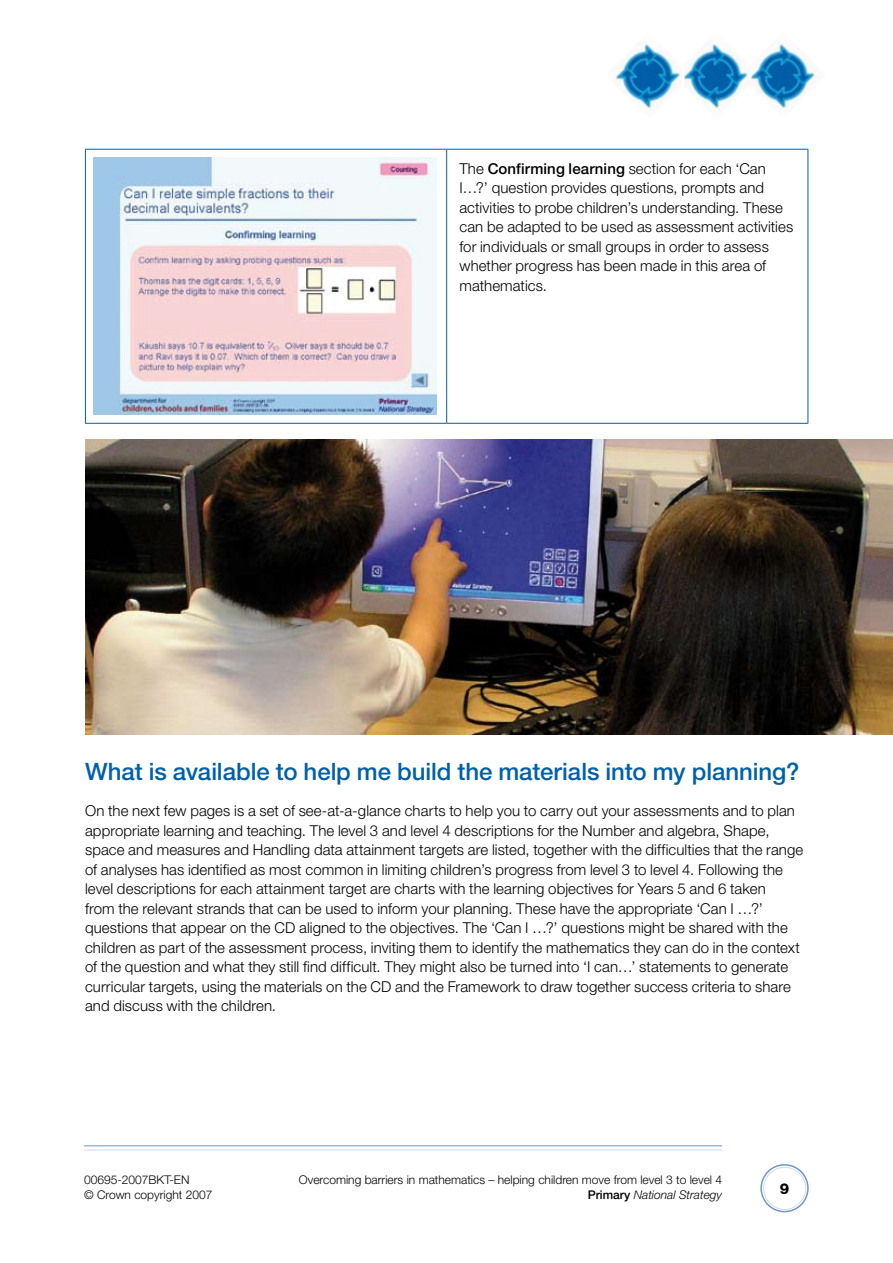
<style>
.page{position:relative;width:893px;height:1263px;background:#fff}
.page>*{position:absolute;margin:0;border:0;box-sizing:border-box;transform-origin:0 0}
.t1{font:500 24px "Helvetica Neue LT";letter-spacing:-.005em;color:#0060a9}
.t2{font:300 15px/19.5px "Helvetica Neue LT";letter-spacing:.005em;color:#000}
.t3{font:800 15px "Helvetica Neue LT";color:#000}
.t4{font:300 12px "Helvetica Neue LT";color:#000}
.t5{font:italic 300 12px "Helvetica Neue LT";color:#000}
.s1{font-weight:500}
.s2{font-weight:500;font-style:normal}
</style>
<div class="page">
<img style="left:750px;top:41px;width:67px;height:71px">
<img style="left:684px;top:41px;width:66px;height:71px">
<img style="left:613px;top:41px;width:69px;height:71px">
<div style="left:760px;top:1164px;width:49px;height:48px;border:2px solid #7097c9;border-radius:50%"></div>
<div style="left:763px;top:1167px;width:43px;height:43px;border:1px solid #d3dbed;border-radius:50%"></div>
<hr style="left:84px;top:1145px;width:638px;height:1px;background:#7097c9">
<hr style="left:84px;top:1149px;width:638px;height:1px;background:#d3dbed">
<hr style="left:85px;top:149px;width:362px;height:1px;background:#0060a9">
<hr style="left:85px;top:150px;width:1px;height:273px;background:#0060a9">
<hr style="left:447px;top:149px;width:361px;height:1px;background:#0060a9">
<hr style="left:446px;top:150px;width:1px;height:273px;background:#0060a9">
<hr style="left:807px;top:150px;width:1px;height:273px;background:#0060a9">
<hr style="left:85px;top:423px;width:362px;height:1px;background:#0060a9">
<hr style="left:447px;top:423px;width:361px;height:1px;background:#0060a9">
<img style="left:94px;top:158px;width:343px;height:257px">
<img style="left:85px;top:439px;width:808px;height:296px">
<p class="t2" style="left:459px;top:158px;width:335px">The <span class="s1">Confirming learning</span> section for each ‘Can I…?’ question provides questions, prompts and activities to probe children’s understanding. These can be adapted to be used as assessment activities for individuals or small groups in order to assess whether progress has been made in this area of mathematics.</p>
<h1 class="t1" style="left:85px;top:757px;width:716px">What is available to help me build the materials into my planning?</h1>
<p class="t2" style="left:85px;top:801px;width:720px">On the next few pages is a set of see-at-a-glance charts to help you to carry out your assessments and to plan appropriate learning and teaching. The level 3 and level 4 descriptions for the Number and algebra, Shape, space and measures and Handling data attainment targets are listed, together with the difficulties that the range of analyses has identified as most common in limiting children’s progress from level 3 to level 4. Following the level descriptions for each attainment target are charts with the learning objectives for Years 5 and 6 taken<br>from the relevant strands that can be used to inform your planning. These have the appropriate ‘Can I …?’ questions that appear on the CD aligned to the objectives. The ‘Can I …?’ questions might be shared with the children as part of the assessment process, inviting them to identify the mathematics they can do in the context of the question and what they still find difficult. They might also be turned into ‘I can…’ statements to generate curricular targets, using the materials on the CD and the Framework to draw together success criteria to share and discuss with the children.</p>
<p class="t4" style="left:84px;top:1172px;width:107px">00695-2007BKT-EN</p>
<p class="t4" style="left:299px;top:1172px;width:425px">Overcoming barriers in mathematics – helping children move from level 3 to level 4</p>
<p class="t4" style="left:84px;top:1187px;width:130px">© Crown copyright 2007</p>
<p class="t5" style="left:588px;top:1187px;width:136px"><span class="s2">Primary</span> National Strategy</p>
<p class="t3" style="left:780px;top:1180px;width:11px">9</p>
</div>
